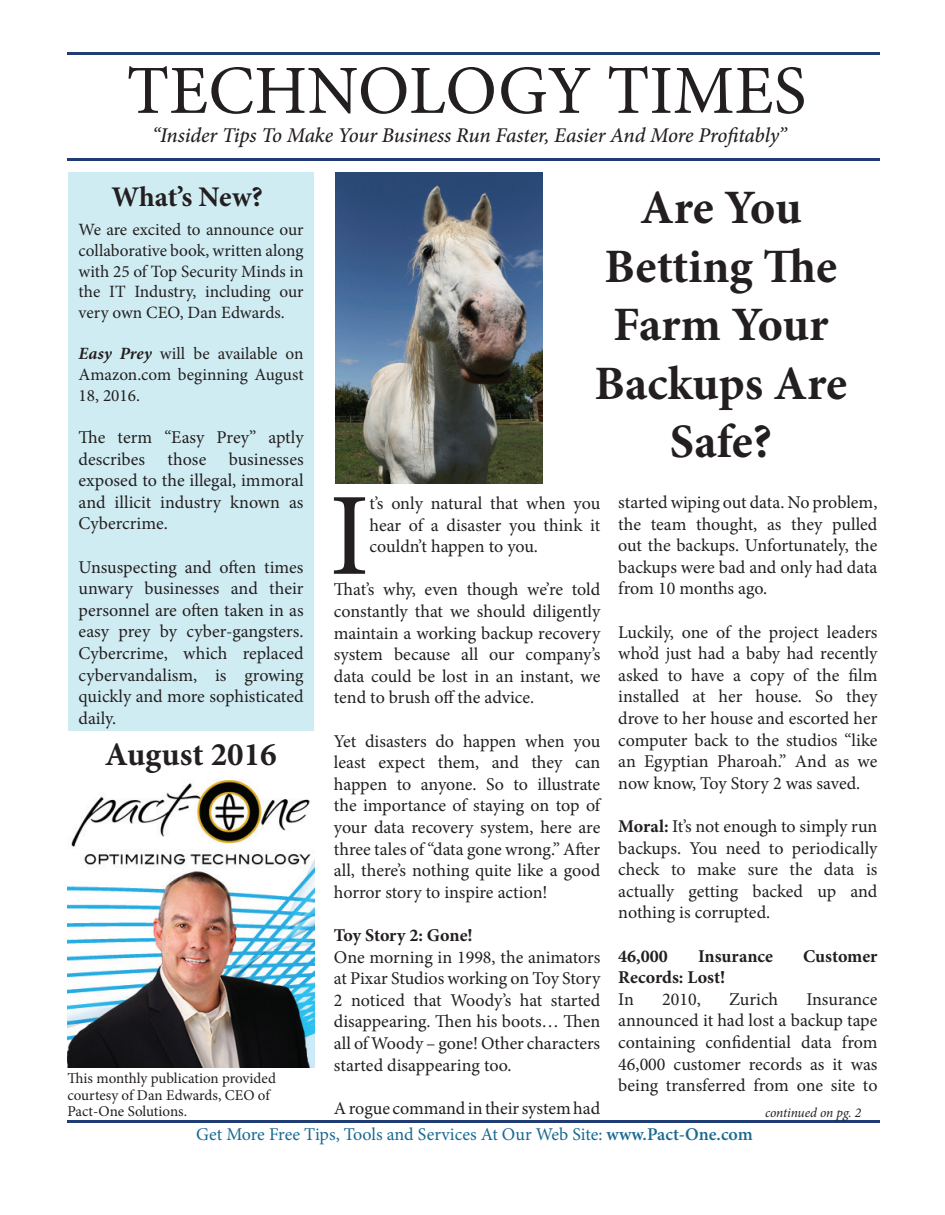
<style>
.page{position:relative;width:945px;height:1215px;background:#fff}
.page>*{position:absolute;margin:0;border:0;box-sizing:border-box;transform-origin:0 0}
.t1{font:117.75px "Minion Pro";color:#231f20}
.t2{font:69px "Minion Pro";color:#231f20}
.t3{font:700 48px/58.5px "Minion Pro";letter-spacing:-.005em;color:#231f20;text-align:center}
.t4{font:700 33px "Minion Pro";color:#231f20}
.t5{font:700 28.5px "Minion Pro";letter-spacing:-.01em;color:#231f20}
.t6{font:italic 500 21px "Minion Pro";letter-spacing:-.01em;color:#231f20}
.t7{font:18px/21.6px "Minion Pro";letter-spacing:-.005em;color:#231f20;text-align:justify}
.t8{font:18px "Minion Pro";letter-spacing:-.005em;color:#196991}
.t9{font:700 18px "Minion Pro";color:#231f20}
.t10{font:17.25px/20.7px "Minion Pro";color:#231f20;text-align:justify}
.t11{font:15px/16.5px "Minion Pro";letter-spacing:-.005em;color:#231f20}
.t12{font:italic 13.5px "Minion Pro";letter-spacing:-.01em;color:#231f20}
.s1{font-weight:700;font-style:italic}
.s2{font-weight:700}
.s3{font-weight:600}
</style>
<div class="page">
<hr style="left:67px;top:53px;width:812px;height:2px;background:#203c74">
<hr style="left:67px;top:158px;width:812px;height:2px;background:#203c74">
<hr style="left:68px;top:1121px;width:812px;height:2px;background:#203c74">
<div style="left:68px;top:172px;width:245px;height:559px;background:#d0ecf3"></div>
<img style="left:68px;top:780px;width:246px;height:288px">
<img style="left:335px;top:172px;width:208px;height:311px">
<h2 class="t2" style="left:127px;top:45px;width:681px">TECHNOLOGY TIMES</h2>
<p class="t6" style="left:152px;top:121px;width:636px">“Insider Tips To Make Your Business Run Faster, Easier And More Profitably”</p>
<h3 class="t5" style="left:112px;top:176px;width:153px">What’s New?</h3>
<p class="t10" style="left:79px;top:219px;width:227px">We are excited to announce our collaborative book, written along with 25 of Top Security Minds in the IT Industry, including our very own CEO, Dan Edwards.</p>
<p class="t10" style="left:79px;top:344px;width:227px"><span class="s1">Easy Prey</span> will be available on Amazon.com beginning August 18, 2016.</p>
<p class="t7" style="left:79px;top:427px;width:227px">The term “Easy Prey” aptly describes those businesses exposed to the illegal, immoral and illicit industry known as Cybercrime.</p>
<p class="t7" style="left:79px;top:556px;width:227px">Unsuspecting and often times unwary businesses and their personnel are often taken in as easy prey by cyber-gangsters.<br>Cybercrime, which replaced cybervandalism, is growing quickly and more sophisticated daily.</p>
<h3 class="t4" style="left:105px;top:731px;width:174px">August 2016</h3>
<h3 class="t3" style="left:595px;top:178px;width:254px">Are You<br>Betting The<br>Farm Your<br>Backups Are<br>Safe?</h3>
<p class="t7" style="left:618px;top:492px;width:261px">started wiping out data. No problem, the team thought, as they pulled out the backups. Unfortunately, the backups were bad and only had data from 10 months ago.</p>
<p class="t7" style="left:618px;top:621px;width:261px">Luckily, one of the project leaders who’d just had a baby had recently asked to have a copy of the film installed at her house. So they drove to her house and escorted her computer back to the studios “like an Egyptian Pharoah.” And as we now know, Toy Story 2 was saved.</p>
<p class="t7" style="left:618px;top:816px;width:261px"><span class="s2">Moral:</span> It’s not enough to simply run backups. You need to periodically check to make sure the data is actually getting backed up and nothing is corrupted.</p>
<p class="t9" style="left:618px;top:943px;width:51px">46,000</p>
<p class="t9" style="left:698px;top:943px;width:76px">Insurance</p>
<p class="t9" style="left:803px;top:943px;width:76px">Customer</p>
<p class="t9" style="left:618px;top:965px;width:109px">Records: Lost!</p>
<p class="t7" style="left:618px;top:988px;width:17px">In</p>
<p class="t7" style="left:662px;top:988px;width:40px">2010,</p>
<p class="t7" style="left:729px;top:988px;width:50px">Zurich</p>
<h1 class="t1" style="left:329px;top:457px;width:42px">I</h1>
<p class="t7" style="left:370px;top:493px;width:232px">t’s only natural that when you hear of a disaster you think it couldn’t happen to you.</p>
<p class="t7" style="left:334px;top:579px;width:268px">That’s why, even though we’re told constantly that we should diligently maintain a working backup recovery system because all our company’s data could be lost in an instant, we tend to brush off the advice.</p>
<p class="t7" style="left:334px;top:730px;width:268px">Yet disasters do happen when you least expect them, and they can happen to anyone. So to illustrate the importance of staying on top of your data recovery system, here are three tales of “data gone wrong.” After all, there’s nothing quite like a good horror story to inspire action!</p>
<p class="t9" style="left:334px;top:923px;width:140px">Toy Story 2: Gone!</p>
<p class="t7" style="left:334px;top:946px;width:268px">One morning in 1998, the animators at Pixar Studios working on Toy Story 2 noticed that Woody’s hat started disappearing. Then his boots… Then all of Woody – gone! Other characters started disappearing too.</p>
<p class="t7" style="left:334px;top:1097px;width:268px">A rogue command in their system had</p>
<p class="t7" style="left:618px;top:988px;width:261px;text-indent:188px">Insurance announced it had lost a backup tape containing confidential data from 46,000 customer records as it was being transferred from one site to</p>
<p class="t11" style="left:68px;top:1070px;width:210px">This monthly publication provided courtesy of Dan Edwards, CEO of<br>Pact-One Solutions.</p>
<p class="t8" style="left:196px;top:1123px;width:558px">Get More Free Tips, Tools and Services At Our Web Site: <span class="s3">www.Pact-One.com</span></p>
<p class="t12" style="left:765px;top:1103px;width:98px">continued on pg. 2</p>
</div>
